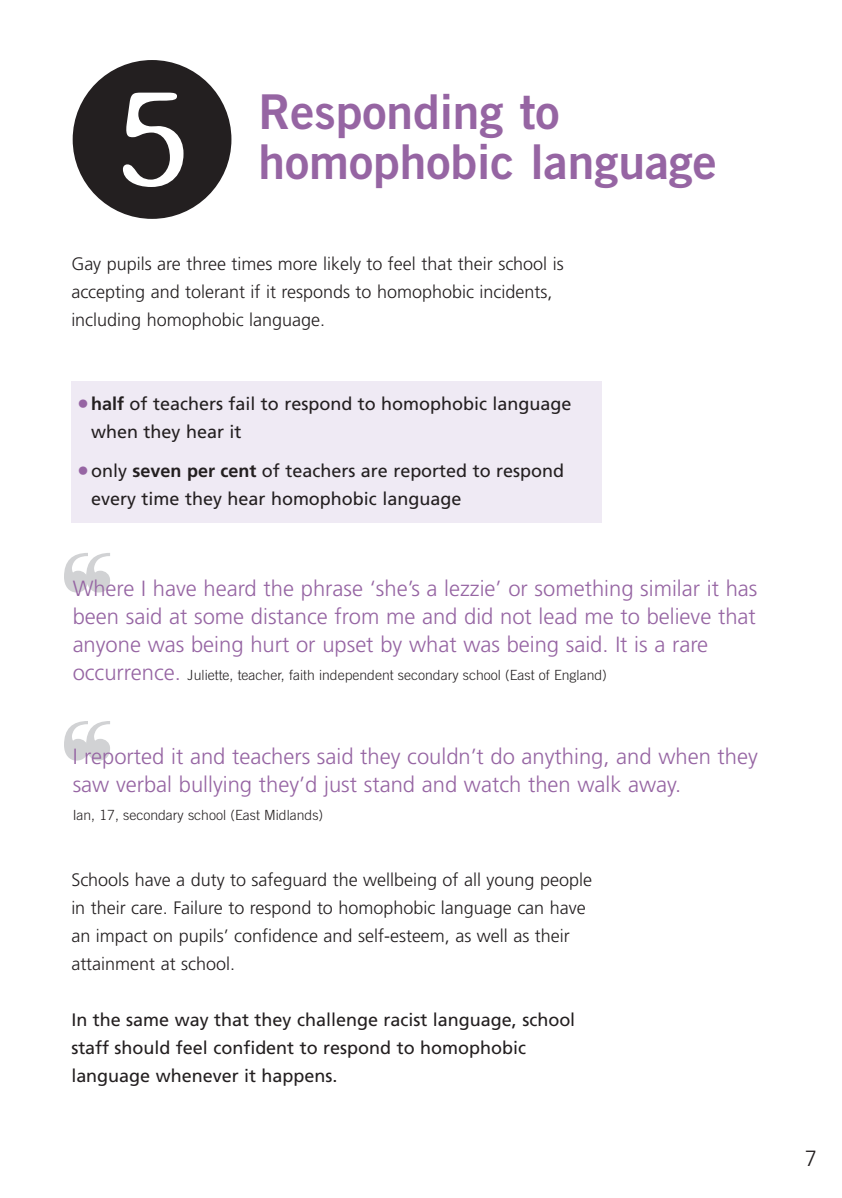
<style>
.page{position:relative;width:842px;height:1198px;background:#fff}
.page>*{position:absolute;margin:0;border:0;box-sizing:border-box;transform-origin:0 0}
.t1{font:200px/168px "Modern";color:#d1d2d4}
.t2{font:300 154.6px "Blur";color:#fff}
.t3{font:48px/50px "Trade Gothic Bold Two";color:#9665a3}
.t4{font:300 22px/28px "Frutiger";color:#9665a3;text-align:justify}
.t5{font:300 22px "Frutiger";color:#231f20}
.t6{font:300 18px/28px "Frutiger";color:#231f20}
.t7{font:18px/28px "Frutiger";color:#231f20}
.t8{font:300 14px "Trade Gothic";color:#231f20}
.s1{font-weight:700;font-size:24px;color:#9665a3}
.s2{font-weight:700}
.s3{font-family:"Frutiger";font-size:22px;color:#9665a3}
</style>
<div class="page">
<div style="left:71px;top:381px;width:530px;height:141px;background:#efeaf4"></div>
<div style="left:73px;top:60px;width:158px;height:159px;background:#231f20;border-radius:50%"></div>
<h2 class="t2" style="left:114px;top:89px;width:75px">5</h2>
<h3 class="t3" style="left:258px;top:91px;width:460px">Responding to homophobic language</h3>
<p class="t6" style="left:71px;top:251px;width:494px">Gay pupils are three times more likely to feel that their school is accepting and tolerant if it responds to homophobic incidents, including homophobic language.</p>
<p class="t7" style="left:91px;top:391px;width:482px;text-indent:-14px"><span class="s1">•</span><span class="s2">half</span> of teachers fail to respond to homophobic language when they hear it</p>
<p class="t7" style="left:91px;top:458px;width:474px;text-indent:-14px"><span class="s1">•</span>only <span class="s2">seven per cent</span> of teachers are reported to respond every time they hear homophobic language</p>
<h1 class="t1" style="left:60px;top:557px;width:55px">‘‘ ‘‘</h1>
<p class="t4" style="left:73px;top:575px;width:686px">Where I have heard the phrase ‘she’s a lezzie’ or something similar it has been said at some distance from me and did not lead me to believe that anyone was being hurt or upset by what was being said. It is a rare</p>
<p class="t8" style="left:73px;top:669px;width:536px"><span class="s3">occurrence.</span> Juliette, teacher, faith independent secondary school (East of England)</p>
<p class="t4" style="left:73px;top:743px;width:687px">I reported it and teachers said they couldn’t do anything, and when they saw verbal bullying they’d just stand and watch then walk away.</p>
<p class="t8" style="left:73px;top:809px;width:252px">Ian, 17, secondary school (East Midlands)</p>
<p class="t6" style="left:71px;top:867px;width:522px">Schools have a duty to safeguard the wellbeing of all young people in their care. Failure to respond to homophobic language can have an impact on pupils’ confidence and self-esteem, as well as their attainment at school.</p>
<p class="t7" style="left:71px;top:1007px;width:505px">In the same way that they challenge racist language, school staff should feel confident to respond to homophobic language whenever it happens.</p>
<p class="t5" style="left:805px;top:1149px;width:14px">7</p>
</div>
